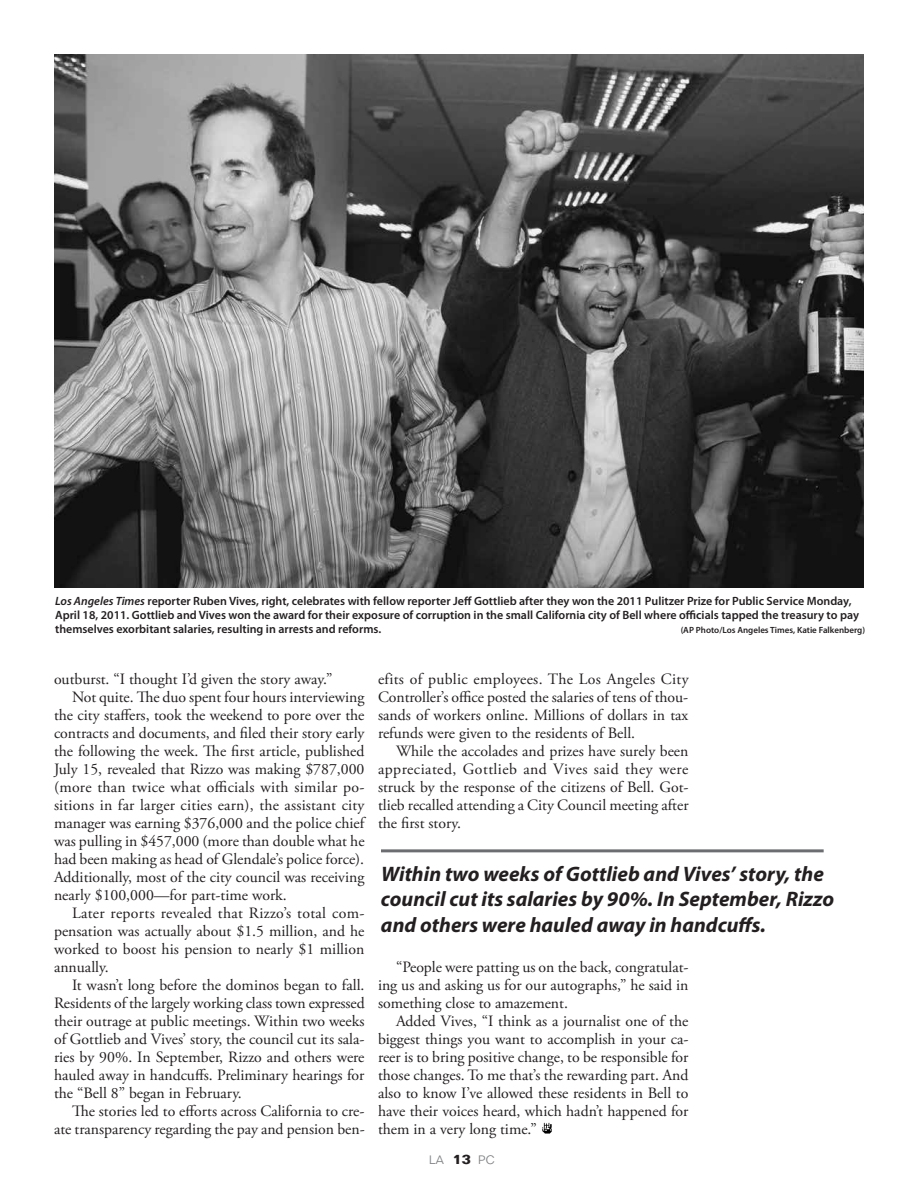
<style>
.page{position:relative;width:918px;height:1188px;background:#fff}
.page>*{position:absolute;margin:0;border:0;box-sizing:border-box;transform-origin:0 0}
.t1{font:italic 700 21px/25.5px "Myriad Pro";color:#231f20}
.t2{font:15.75px/18px "Adobe Garamond Pro";color:#231f20;text-align:justify}
.t3{font:15.75px "Adobe Garamond Pro";letter-spacing:.02em;color:#231f20}
.t4{font:600 12px/14.2px "Myriad Pro";color:#231f20}
.t5{font:300 12px "Folio Std";color:#808285}
.t6{font:600 9px "Myriad Pro";color:#231f20}
.s1{font-style:italic}
.s2{font-weight:700;font-size:13.5px;color:#231f20}
</style>
<div class="page">
<svg style="left:542px;top:1123px;width:10px;height:11px"></svg>
<img style="left:54px;top:54px;width:810px;height:534px">
<hr style="left:381px;top:849px;width:443px;height:3px;background:#6c6d70">
<p class="t4" style="left:55px;top:593px;width:805px"><span class="s1">Los Angeles Times</span> reporter Ruben Vives, right, celebrates with fellow reporter Jeff Gottlieb after they won the 2011 Pulitzer Prize for Public Service Monday,<br>April 18, 2011. Gottlieb and Vives won the award for their exposure of corruption in the small California city of Bell where officials tapped the treasury to pay themselves exorbitant salaries, resulting in arrests and reforms.</p>
<p class="t6" style="left:681px;top:625px;width:186px">(AP Photo/Los Angeles Times, Katie Falkenberg)</p>
<p class="t2" style="left:54px;top:671px;width:280px">outburst. “I thought I’d given the story away.”</p>
<p class="t2" style="left:72px;top:689px;width:294px">Not quite. The duo spent four hours interviewing</p>
<p class="t2" style="left:54px;top:707px;width:312px">the city staffers, took the weekend to pore over the</p>
<p class="t2" style="left:54px;top:725px;width:312px">contracts and documents, and filed their story early</p>
<p class="t2" style="left:54px;top:743px;width:312px">the following the week. The first article, published</p>
<p class="t2" style="left:54px;top:761px;width:312px">July 15, revealed that Rizzo was making $787,000</p>
<p class="t3" style="left:54px;top:778px;width:312px">(more than twice what officials with similar po-</p>
<p class="t2" style="left:54px;top:797px;width:312px">sitions in far larger cities earn), the assistant city</p>
<p class="t2" style="left:54px;top:815px;width:312px">manager was earning $376,000 and the police chief</p>
<p class="t2" style="left:54px;top:833px;width:312px">was pulling in $457,000 (more than double what he</p>
<p class="t2" style="left:54px;top:851px;width:312px">had been making as head of Glendale’s police force).</p>
<p class="t2" style="left:54px;top:869px;width:312px">Additionally, most of the city council was receiving</p>
<p class="t2" style="left:54px;top:887px;width:234px">nearly $100,000—for part-time work.</p>
<p class="t3" style="left:72px;top:904px;width:294px">Later reports revealed that Rizzo’s total com-</p>
<p class="t2" style="left:54px;top:923px;width:312px">pensation was actually about $1.5 million, and he</p>
<p class="t2" style="left:54px;top:941px;width:312px">worked to boost his pension to nearly $1 million</p>
<p class="t2" style="left:54px;top:959px;width:56px">annually.</p>
<p class="t2" style="left:72px;top:977px;width:294px">It wasn’t long before the dominos began to fall.</p>
<p class="t2" style="left:54px;top:995px;width:312px">Residents of the largely working class town expressed</p>
<p class="t2" style="left:54px;top:1013px;width:312px">their outrage at public meetings. Within two weeks</p>
<p class="t2" style="left:54px;top:1031px;width:312px">of Gottlieb and Vives’ story, the council cut its sala-</p>
<p class="t2" style="left:54px;top:1049px;width:312px">ries by 90%. In September, Rizzo and others were</p>
<p class="t2" style="left:54px;top:1067px;width:312px">hauled away in handcuffs. Preliminary hearings for</p>
<p class="t2" style="left:54px;top:1085px;width:189px">the “Bell 8” began in February.</p>
<p class="t2" style="left:72px;top:1103px;width:294px">The stories led to efforts across California to cre-</p>
<p class="t2" style="left:54px;top:1121px;width:312px">ate transparency regarding the pay and pension ben-</p>
<p class="t2" style="left:378px;top:671px;width:312px">efits of public employees. The Los Angeles City Controller’s office posted the salaries of tens of thou&shy;sands of workers online. Millions of dollars in tax refunds were given to the residents of Bell.</p>
<p class="t2" style="left:378px;top:743px;width:312px;text-indent:18px">While the accolades and prizes have surely been appreciated, Gottlieb and Vives said they were struck by the response of the citizens of Bell. Got&shy;tlieb recalled attending a City Council meeting after the first story.</p>
<h1 class="t1" style="left:381px;top:860px;width:455px">Within two weeks of Gottlieb and Vives’ story, the council cut its salaries by 90%. In September, Rizzo and others were hauled away in handcuffs.</h1>
<p class="t2" style="left:378px;top:959px;width:312px;text-indent:18px">“People were patting us on the back, congratulat&shy;ing us and asking us for our autographs,” he said in something close to amazement.</p>
<p class="t2" style="left:378px;top:1013px;width:312px;text-indent:18px">Added Vives, “I think as a journalist one of the biggest things you want to accomplish in your ca&shy;reer is to bring positive change, to be responsible for those changes. To me that’s the rewarding part. And also to know I’ve allowed these residents in Bell to have their voices heard, which hadn’t happened for them in a very long time.”</p>
<p class="t5" style="left:429px;top:1153px;width:67px">LA <span class="s2">13</span> PC</p>
</div>
